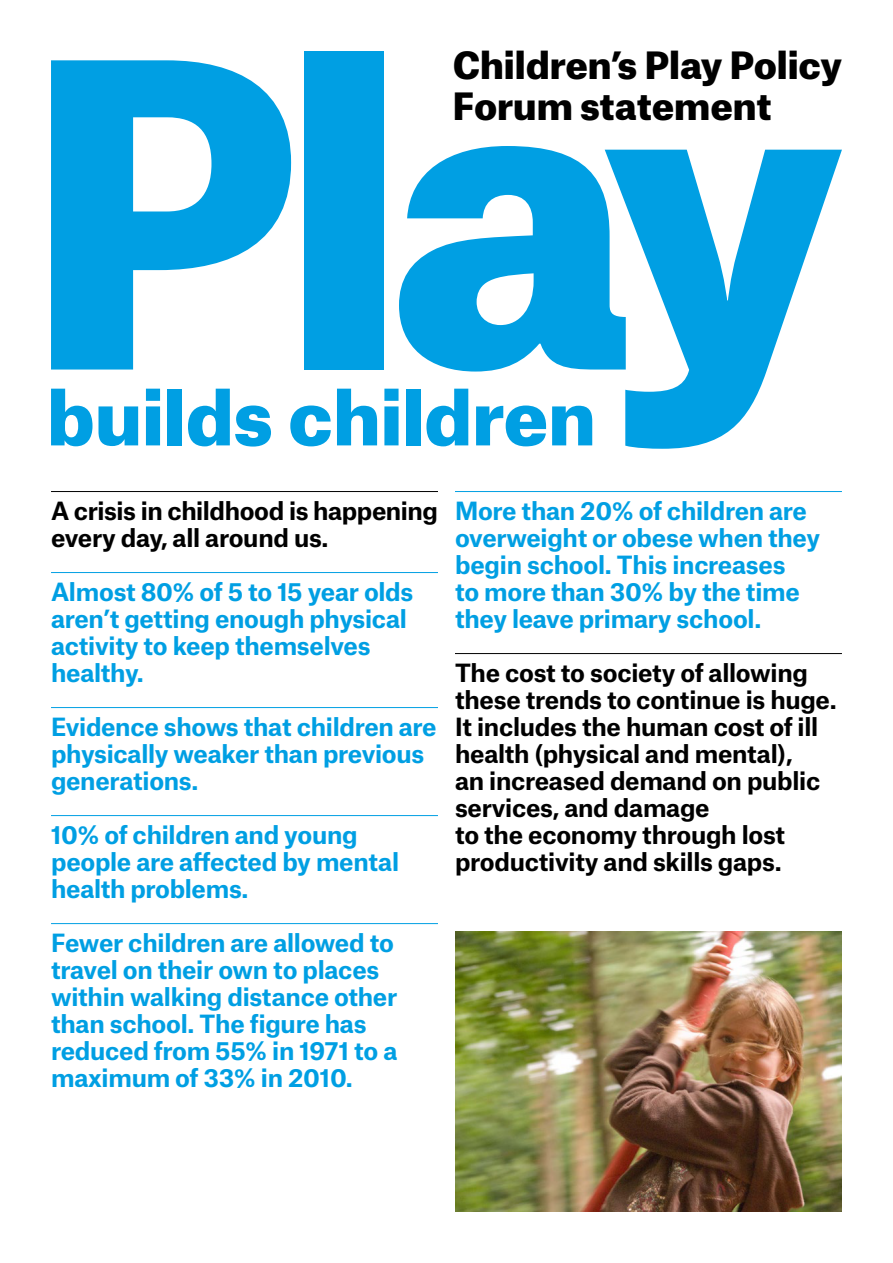
<style>
.page{position:relative;width:893px;height:1263px;background:#fff}
.page>*{position:absolute;margin:0;border:0;box-sizing:border-box;transform-origin:0 0}
.t1{font:900 72px "Atlas Grotesk";color:#009fe3}
.t2{font:900 36px/40.5px "Atlas Grotesk";letter-spacing:-.005em;color:#000}
.t3{font:700 24px/27px "Atlas Grotesk";letter-spacing:-.01em;color:#009fe3}
.t4{font:700 24px/27px "Atlas Grotesk";letter-spacing:-.01em;color:#000}
</style>
<div class="page">
<hr style="left:51px;top:491px;width:387px;height:1px;background:#000">
<hr style="left:51px;top:572px;width:387px;height:1px;background:#009fe3">
<hr style="left:51px;top:707px;width:387px;height:1px;background:#009fe3">
<hr style="left:51px;top:815px;width:387px;height:1px;background:#009fe3">
<hr style="left:51px;top:923px;width:387px;height:1px;background:#009fe3">
<hr style="left:455px;top:491px;width:387px;height:1px;background:#009fe3">
<hr style="left:455px;top:653px;width:387px;height:1px;background:#000">
<img style="left:455px;top:931px;width:387px;height:281px">
<svg style="left:51px;top:60px;width:240px;height:309px;fill:#009fe3"></svg>
<div style="left:304px;top:51px;width:79px;height:318px;background:#009fe3"></div>
<svg style="left:399px;top:146px;width:227px;height:225px;fill:#009fe3"></svg>
<svg style="left:605px;top:150px;width:237px;height:299px;fill:#009fe3"></svg>
<h2 class="t2" style="left:453px;top:42px;width:391px">Children’s Play Policy<br>Forum statement</h2>
<h1 class="t1" style="left:47px;top:358px;width:550px">builds children</h1>
<p class="t4" style="left:51px;top:495px;width:388px">A crisis in childhood is happening every day, all around us.</p>
<p class="t3" style="left:51px;top:576px;width:364px">Almost 80% of 5 to 15 year olds aren’t getting enough physical activity to keep themselves healthy.</p>
<p class="t3" style="left:51px;top:711px;width:387px">Evidence shows that children are physically weaker than previous generations.</p>
<p class="t3" style="left:51px;top:819px;width:350px">10% of children and young people are affected by mental health problems.</p>
<p class="t3" style="left:51px;top:927px;width:348px">Fewer children are allowed to travel on their own to places within walking distance other than school. The figure has reduced from 55% in 1971 to a maximum of 33% in 2010.</p>
<p class="t3" style="left:455px;top:495px;width:367px">More than 20% of children are overweight or obese when they begin school. This increases<br>to more than 30% by the time they leave primary school.</p>
<p class="t4" style="left:455px;top:657px;width:383px">The cost to society of allowing these trends to continue is huge.<br>It includes the human cost of ill health (physical and mental),<br>an increased demand on public services, and damage<br>to the economy through lost productivity and skills gaps.</p>
</div>
